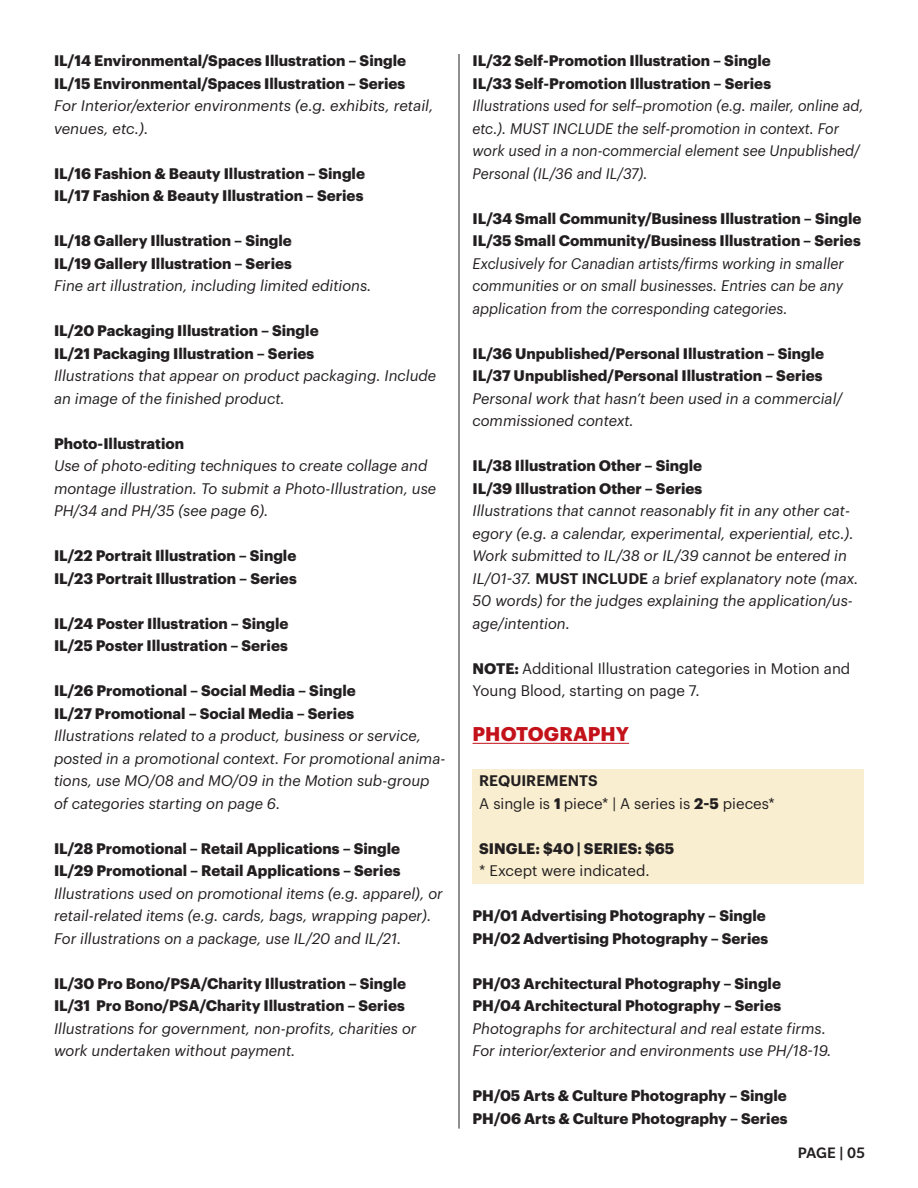
<style>
.page{position:relative;width:918px;height:1188px;background:#fff}
.page>*{position:absolute;margin:0;border:0;box-sizing:border-box;transform-origin:0 0}
.t1{font:700 19.5px "Graphik";letter-spacing:.005em;color:#c4121a}
.t2{font:500 16.5px "Slate Pro";color:#231f20}
.t3{font:700 15px "Graphik";color:#231f20}
.t4{font:italic 15px/22.5px "Graphik";color:#231f20}
.t5{font:italic 15px/22.5px "Graphik";color:#231f20;scale:.96 1}
.t6{font:15px/22.5px "Graphik";color:#231f20}
.t7{font:600 15px "Graphik";color:#231f20}
.s1{font-weight:600;font-style:normal}
.s2{font-weight:700}
</style>
<div class="page">
<hr style="left:459px;top:54px;width:1px;height:1075px;background:#231f20">
<div style="left:472px;top:769px;width:392px;height:114px;background:#f9eed0"></div>
<hr style="left:473px;top:743px;width:156px;height:1px;background:#c4121a">
<p class="t3" style="left:54px;top:49px;width:354px">IL/14 Environmental/Spaces Illustration – Single</p>
<p class="t3" style="left:54px;top:72px;width:353px">IL/15 Environmental/Spaces Illustration – Series</p>
<p class="t4" style="left:54px;top:93px;width:381px">For Interior/exterior environments (e.g. exhibits, retail, venues, etc.).</p>
<p class="t3" style="left:54px;top:162px;width:313px">IL/16 Fashion &amp; Beauty Illustration – Single</p>
<p class="t3" style="left:54px;top:184px;width:311px">IL/17 Fashion &amp; Beauty Illustration – Series</p>
<p class="t3" style="left:54px;top:229px;width:239px">IL/18 Gallery Illustration – Single</p>
<p class="t3" style="left:54px;top:252px;width:239px">IL/19 Gallery Illustration – Series</p>
<p class="t4" style="left:54px;top:273px;width:319px">Fine art illustration, including limited editions.</p>
<p class="t3" style="left:54px;top:319px;width:266px">IL/20 Packaging Illustration – Single</p>
<p class="t3" style="left:54px;top:342px;width:262px">IL/21 Packaging Illustration – Series</p>
<p class="t4" style="left:54px;top:363px;width:384px">Illustrations that appear on product packaging. Include an image of the finished product.</p>
<p class="t3" style="left:54px;top:432px;width:132px">Photo-Illustration</p>
<p class="t4" style="left:54px;top:453px;width:384px">Use of photo-editing techniques to create collage and montage illustration. To submit a Photo-Illustration, use<br>PH/34 and PH/35 (see page 6).</p>
<p class="t3" style="left:54px;top:544px;width:244px">IL/22 Portrait Illustration – Single</p>
<p class="t3" style="left:54px;top:567px;width:244px">IL/23 Portrait Illustration – Series</p>
<p class="t3" style="left:54px;top:612px;width:236px">IL/24 Poster Illustration – Single</p>
<p class="t3" style="left:54px;top:634px;width:235px">IL/25 Poster Illustration – Series</p>
<p class="t3" style="left:54px;top:679px;width:303px">IL/26 Promotional – Social Media – Single</p>
<p class="t3" style="left:54px;top:702px;width:302px">IL/27 Promotional – Social Media – Series</p>
<p class="t4" style="left:54px;top:723px;width:393px">Illustrations related to a product, business or service, posted in a promotional context. For promotional anima&shy;tions, use MO/08 and MO/09 in the Motion sub-group of categories starting on page 6.</p>
<p class="t3" style="left:54px;top:837px;width:348px">IL/28 Promotional – Retail Applications – Single</p>
<p class="t3" style="left:54px;top:859px;width:348px">IL/29 Promotional – Retail Applications – Series</p>
<p class="t4" style="left:54px;top:881px;width:390px">Illustrations used on promotional items (e.g. apparel), or retail-related items (e.g. cards, bags, wrapping paper).<br>For illustrations on a package, use IL/20 and IL/21.</p>
<p class="t3" style="left:54px;top:972px;width:354px">IL/30 Pro Bono/PSA/Charity Illustration – Single</p>
<p class="t3" style="left:54px;top:994px;width:352px">IL/31 Pro Bono/PSA/Charity Illustration – Series</p>
<p class="t4" style="left:54px;top:1016px;width:364px">Illustrations for government, non-profits, charities or work undertaken without payment.</p>
<p class="t3" style="left:472px;top:49px;width:300px">IL/32 Self-Promotion Illustration – Single</p>
<p class="t3" style="left:472px;top:72px;width:300px">IL/33 Self-Promotion Illustration – Series</p>
<p class="t5" style="left:472px;top:93px;width:409px">Illustrations used for self–promotion (e.g. mailer, online ad, etc.). MUST INCLUDE the self-promotion in context. For work used in a non-commercial element see Unpublished/ Personal (IL/36 and IL/37).</p>
<p class="t3" style="left:472px;top:207px;width:391px">IL/34 Small Community/Business Illustration – Single</p>
<p class="t3" style="left:472px;top:229px;width:390px">IL/35 Small Community/Business Illustration – Series</p>
<p class="t5" style="left:472px;top:251px;width:388px;text-align:justify">Exclusively for Canadian artists/firms working in smaller communities or on small businesses. Entries can be any application from the corresponding categories.</p>
<p class="t3" style="left:472px;top:342px;width:353px">IL/36 Unpublished/Personal Illustration – Single</p>
<p class="t3" style="left:472px;top:364px;width:352px">IL/37 Unpublished/Personal Illustration – Series</p>
<p class="t4" style="left:472px;top:386px;width:372px">Personal work that hasn’t been used in a commercial/ commissioned context.</p>
<p class="t3" style="left:472px;top:454px;width:231px">IL/38 Illustration Other – Single</p>
<p class="t3" style="left:472px;top:477px;width:231px">IL/39 Illustration Other – Series</p>
<p class="t4" style="left:472px;top:498px;width:387px">Illustrations that cannot reasonably fit in any other cat&shy;egory (e.g. a calendar, experimental, experiential, etc.).<br>Work submitted to IL/38 or IL/39 cannot be entered in IL/01-37. <span class="s1">MUST INCLUDE</span> a brief explanatory note (max.<br>50 words) for the judges explaining the application/us&shy;age/intention.</p>
<p class="t6" style="left:472px;top:656px;width:379px"><span class="s2">NOTE:</span> Additional Illustration categories in Motion and<br>Young Blood, starting on page 7.</p>
<p class="t1" style="left:473px;top:719px;width:158px">PHOTOGRAPHY</p>
<p class="t7" style="left:479px;top:769px;width:120px">REQUIREMENTS</p>
<p class="t6" style="left:479px;top:791px;width:297px">A single is <span class="s2">1</span> piece* | A series is <span class="s2">2-5</span> pieces*</p>
<p class="t3" style="left:479px;top:837px;width:197px">SINGLE: $40 | SERIES: $65</p>
<p class="t6" style="left:479px;top:858px;width:172px">* Except were indicated.</p>
<p class="t3" style="left:472px;top:904px;width:295px">PH/01 Advertising Photography – Single</p>
<p class="t3" style="left:472px;top:927px;width:297px">PH/02 Advertising Photography – Series</p>
<p class="t3" style="left:472px;top:972px;width:310px">PH/03 Architectural Photography – Single</p>
<p class="t3" style="left:472px;top:994px;width:310px">PH/04 Architectural Photography – Series</p>
<p class="t4" style="left:472px;top:1016px;width:355px">Photographs for architectural and real estate firms.</p>
<p class="t4" style="left:472px;top:1038px;width:361px">For interior/exterior and environments use PH/18-19.</p>
<p class="t3" style="left:472px;top:1084px;width:316px">PH/05 Arts &amp; Culture Photography – Single</p>
<p class="t3" style="left:472px;top:1107px;width:317px">PH/06 Arts &amp; Culture Photography – Series</p>
<p class="t2" style="left:798px;top:1144px;width:69px">PAGE | 05</p>
</div>
